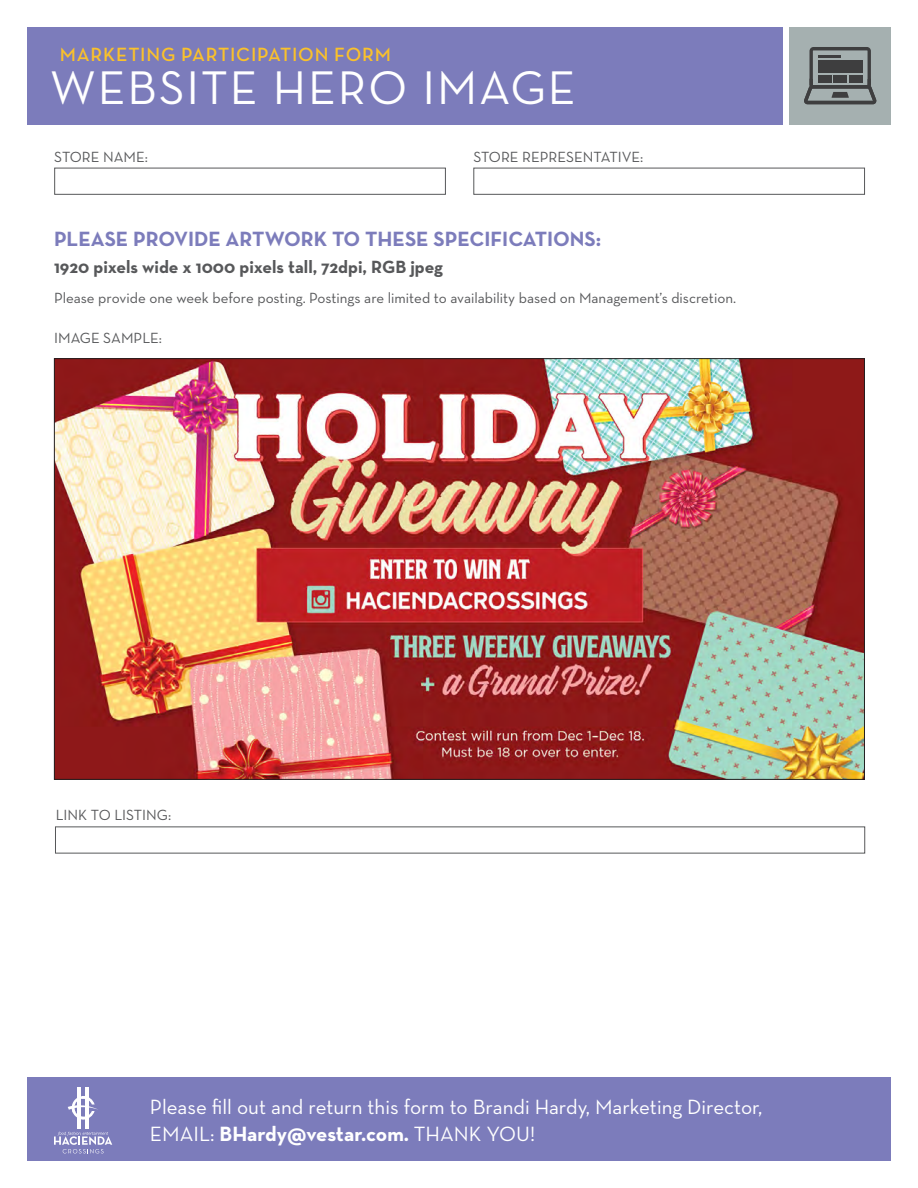
<style>
.page{position:relative;width:918px;height:1188px;background:#fff}
.page>*{position:absolute;margin:0;border:0;box-sizing:border-box;transform-origin:0 0}
.pageTitle2{font:48px "Neutra Text";letter-spacing:.04em;color:#fff}
.t1{font:21px/27px "Neutra Text";color:#fff}
.artwork1{font:700 21px "Neutra Text";color:#7c7cbb}
.pageTitle1{font:19.5px "Neutra Text Demi SC";letter-spacing:.04em;color:#fac12b}
.artwork2{font:700 18px "Neutra Text";color:#57585a}
.artwork3{font:15px "Neutra Text";color:#57585a}
.prompt{font:15px "Neutra Text";color:#57585a}
.s1{font-weight:700}
</style>
<div class="page">
<div style="left:27px;top:1078px;width:864px;height:83px;background:#7c7cbb"></div>
<hr style="left:85px;top:1087px;width:4px;height:42px;background:#fff">
<hr style="left:78px;top:1087px;width:3px;height:42px;background:#fff">
<svg style="left:68px;top:1096px;width:30px;height:23px"></svg>
<hr style="left:85px;top:1087px;width:4px;height:16px;background:#fff">
<hr style="left:78px;top:1113px;width:3px;height:16px;background:#fff">
<svg style="left:54px;top:1132px;width:58px;height:21px"></svg>
<div style="left:27px;top:27px;width:756px;height:97px;background:#7c7cbb"></div>
<div style="left:789px;top:27px;width:102px;height:97px;background:#a5b0b0"></div>
<div style="left:473px;top:168px;width:392px;height:27px;border:1px solid #57585a"></div>
<div style="left:54px;top:168px;width:392px;height:27px;border:1px solid #57585a"></div>
<svg style="left:804px;top:47px;width:73px;height:57px"></svg>
<div style="left:834px;top:75px;width:13px;height:8px;background:#3e3e3f"></div>
<div style="left:849px;top:75px;width:14px;height:8px;background:#3e3e3f"></div>
<img style="left:56px;top:360px;width:807px;height:418px">
<p class="pageTitle1" style="left:60px;top:42px;width:333px">MARKETING PARTICIPATION FORM</p>
<p class="pageTitle2" style="left:50px;top:58px;width:527px">WEBSITE HERO IMAGE</p>
<p class="prompt" style="left:54px;top:148px;width:95px">STORE NAME:</p>
<p class="prompt" style="left:473px;top:148px;width:171px">STORE REPRESENTATIVE:</p>
<p class="artwork1" style="left:54px;top:225px;width:549px">PLEASE PROVIDE ARTWORK TO THESE SPECIFICATIONS:</p>
<p class="artwork2" style="left:54px;top:255px;width:391px">1920 pixels wide x 1000 pixels tall, 72dpi, RGB jpeg</p>
<p class="artwork3" style="left:54px;top:289px;width:684px">Please provide one week before posting. Postings are limited to availability based on Management’s discretion.</p>
<p class="prompt" style="left:54px;top:329px;width:109px">IMAGE SAMPLE:</p>
<p class="prompt" style="left:56px;top:806px;width:117px">LINK TO LISTING:</p>
<h2 class="t1" style="left:150px;top:1093px;width:614px">Please fill out and return this form to Brandi Hardy, Marketing Director,<br>EMAIL: <span class="s1">BHardy@vestar.com.</span> THANK YOU!</h2>
</div>
